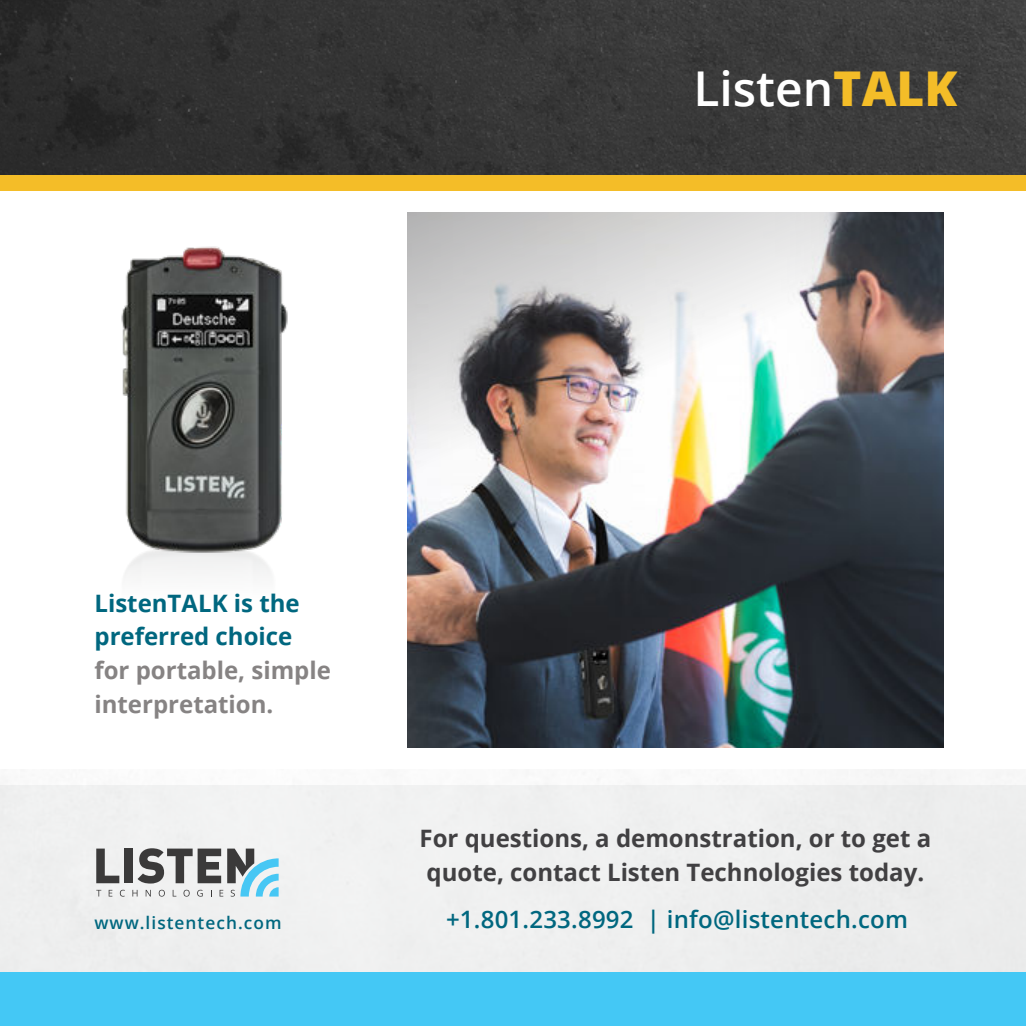
<style>
.page{position:relative;width:1026px;height:1026px;background:#fff}
.page>*{position:absolute;margin:0;border:0;box-sizing:border-box;transform-origin:0 0}
.t1{font:600 48px "Open Sans";color:#fff}
.t2{font:700 24px/33.6px "Open Sans";color:#414042}
.t3{font:600 24px "Open Sans";letter-spacing:.01em;color:#00677f}
.t4{font:700 24px/33.6px "Open Sans";color:#868383}
.t5{font:700 24px/33.6px "Open Sans";color:#00677f}
.t6{font:600 17.4px "Open Sans";letter-spacing:.06em;color:#00677f}
.s1{font-weight:800;color:#f4bd28}
</style>
<div class="page">
<svg style="left:96px;top:890px;width:5px;height:7px"></svg>
<svg style="left:109px;top:890px;width:3px;height:7px"></svg>
<svg style="left:120px;top:890px;width:5px;height:7px"></svg>
<svg style="left:96px;top:849px;width:23px;height:34px"></svg>
<div style="left:124px;top:849px;width:9px;height:34px;background:#3b3a3a"></div>
<svg style="left:132px;top:852px;width:147px;height:45px"></svg>
<img style="left:407px;top:501px;width:537px;height:246px">
<img style="left:407px;top:212px;width:537px;height:289px">
<img style="left:0;top:0;width:1026px;height:175px">
<div style="left:0;top:175px;width:1026px;height:15px;background:#f4bd28"></div>
<img style="left:106px;top:556px;width:176px;height:296px">
<img style="left:121px;top:246px;width:167px;height:310px">
<div style="left:0;top:972px;width:1026px;height:54px;background:#44c8f5"></div>
<h1 class="t1" style="left:694px;top:69px;width:265px">Listen<span class="s1">TALK</span></h1>
<p class="t5" style="left:94px;top:589px;width:207px">ListenTALK is the preferred choice</p>
<p class="t4" style="left:94px;top:656px;width:238px">for portable, simple interpretation.</p>
<p class="t2" style="left:420px;top:824px;width:513px">For questions, a demonstration, or to get a quote, contact Listen Technologies today.</p>
<p class="t6" style="left:94px;top:915px;width:189px">www.listentech.com</p>
<p class="t3" style="left:446px;top:910px;width:463px">+1.801.233.8992 | info@listentech.com</p>
</div>
